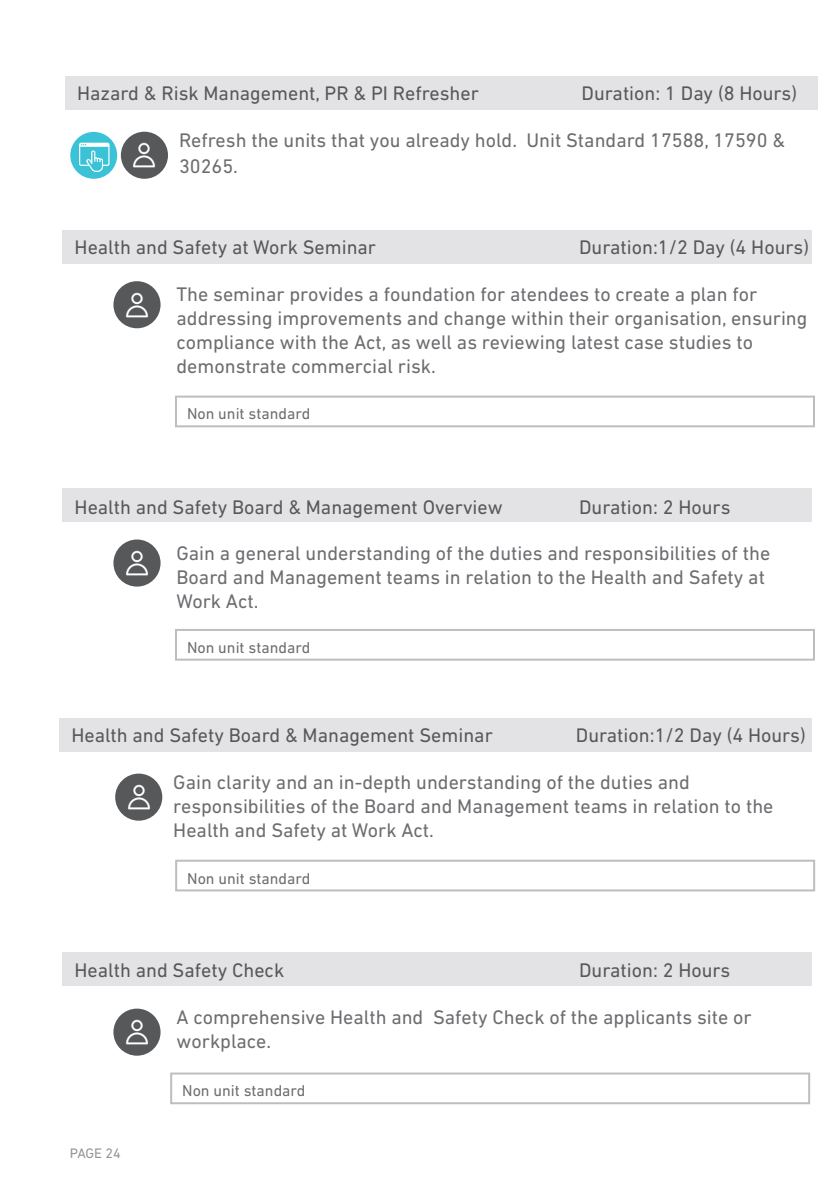
<style>
.page{position:relative;width:840px;height:1191px;background:#fff}
.page>*{position:absolute;margin:0;border:0;box-sizing:border-box;transform-origin:0 0}
.t1{font:20px/24px "DIN Next LT Pro";color:#6c6d70}
.t2{font:20px "DIN Next LT Pro";color:#57585a}
.t3{font:16px "DIN Next LT Pro";color:#6c6d70}
.t4{font:14px "DIN Next LT Pro";letter-spacing:-.01em;color:#939598}
</style>
<div class="page">
<div style="left:63px;top:230px;width:748px;height:34px;background:#e3e3e5"></div>
<img style="left:113px;top:281px;width:47px;height:47px">
<div style="left:63px;top:489px;width:748px;height:33px;background:#e3e3e5"></div>
<img style="left:113px;top:539px;width:47px;height:47px">
<div style="left:60px;top:718px;width:751px;height:33px;background:#e3e3e5"></div>
<img style="left:115px;top:773px;width:47px;height:47px">
<div style="left:175px;top:395px;width:639px;height:32px;border:2px solid #bfbebe"></div>
<div style="left:175px;top:629px;width:639px;height:31px;border:2px solid #bfbebe"></div>
<div style="left:175px;top:859px;width:639px;height:32px;border:2px solid #bfbebe"></div>
<div style="left:63px;top:952px;width:748px;height:33px;background:#e3e3e5"></div>
<img style="left:113px;top:1008px;width:47px;height:47px">
<div style="left:170px;top:1072px;width:639px;height:32px;border:2px solid #bfbebe"></div>
<div style="left:65px;top:77px;width:752px;height:33px;background:#e3e3e5"></div>
<img style="left:121px;top:132px;width:47px;height:46px">
<div style="left:70px;top:132px;width:47px;height:47px;background:#3ac2d7;border-radius:50%"></div>
<svg style="left:79px;top:143px;width:30px;height:29px"></svg>
<p class="t2" style="left:77px;top:82px;width:403px">Hazard &amp; Risk Management, PR &amp; PI Refresher</p>
<p class="t2" style="left:581px;top:82px;width:217px">Duration: 1 Day (8 Hours)</p>
<p class="t1" style="left:179px;top:127px;width:607px;line-height:26px">Refresh the units that you already hold. Unit Standard 17588, 17590 &amp;<br>30265.</p>
<p class="t2" style="left:75px;top:236px;width:303px">Health and Safety at Work Seminar</p>
<p class="t2" style="left:579px;top:236px;width:231px">Duration:1/2 Day (4 Hours)</p>
<p class="t1" style="left:176px;top:281px;width:632px">The seminar provides a foundation for atendees to create a plan for addressing improvements and change within their organisation, ensuring compliance with the Act, as well as reviewing latest case studies to demonstrate commercial risk.</p>
<p class="t3" style="left:187px;top:405px;width:125px">Non unit standard</p>
<p class="t2" style="left:75px;top:495px;width:429px">Health and Safety Board &amp; Management Overview</p>
<p class="t2" style="left:579px;top:495px;width:153px">Duration: 2 Hours</p>
<p class="t1" style="left:176px;top:541px;width:595px">Gain a general understanding of the duties and responsibilities of the<br>Board and Management teams in relation to the Health and Safety at<br>Work Act.</p>
<p class="t3" style="left:187px;top:638px;width:125px">Non unit standard</p>
<p class="t2" style="left:71px;top:724px;width:423px">Health and Safety Board &amp; Management Seminar</p>
<p class="t2" style="left:575px;top:724px;width:231px">Duration:1/2 Day (4 Hours)</p>
<p class="t1" style="left:173px;top:769px;width:601px">Gain clarity and an in-depth understanding of the duties and responsibilities of the Board and Management teams in relation to the<br>Health and Safety at Work Act.</p>
<p class="t3" style="left:187px;top:869px;width:125px">Non unit standard</p>
<p class="t2" style="left:75px;top:958px;width:211px">Health and Safety Check</p>
<p class="t2" style="left:579px;top:958px;width:153px">Duration: 2 Hours</p>
<p class="t1" style="left:176px;top:1004px;width:576px">A comprehensive Health and Safety Check of the applicants site or workplace.</p>
<p class="t4" style="left:70px;top:1145px;width:52px">PAGE 24</p>
<p class="t3" style="left:182px;top:1081px;width:125px">Non unit standard</p>
</div>
